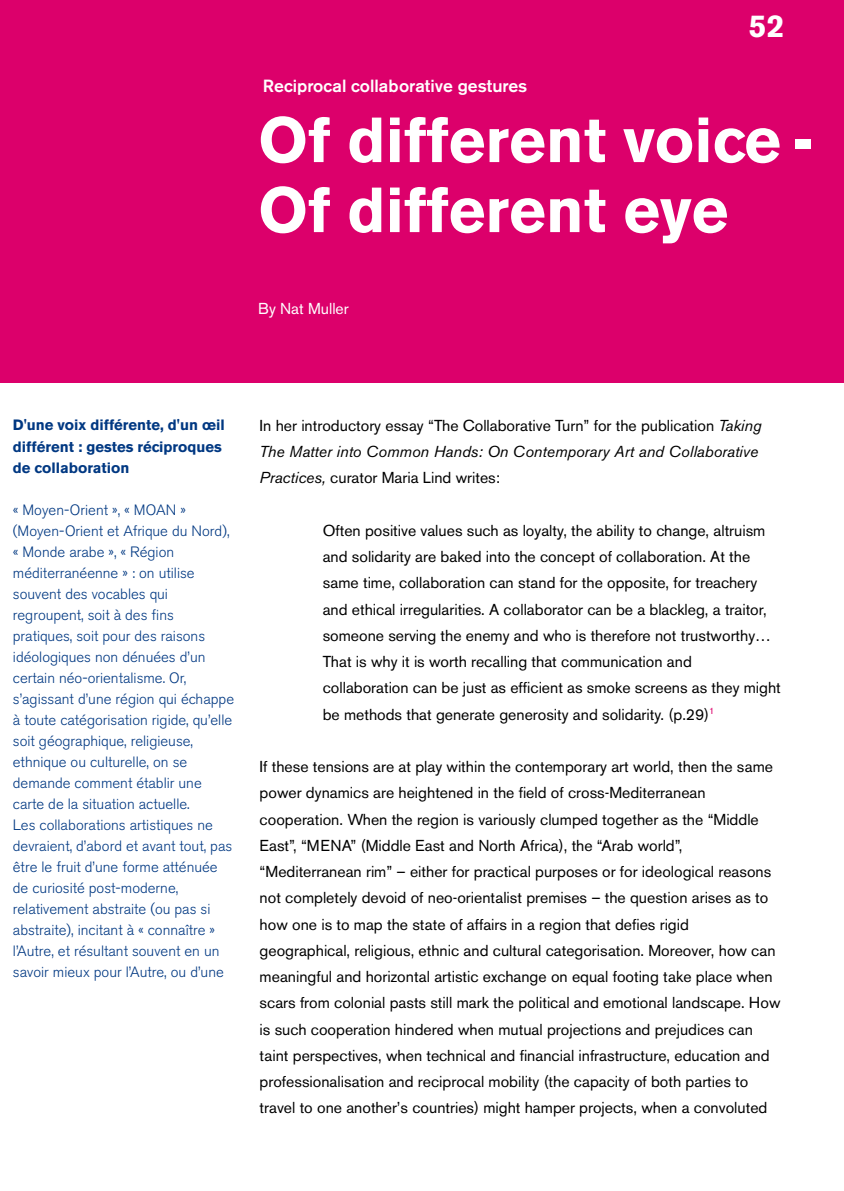
<style>
.page{position:relative;width:844px;height:1191px;background:#fff}
.page>*{position:absolute;margin:0;border:0;box-sizing:border-box;transform-origin:0 0}
.t1{font:700 63px/70px "Akzidenz Grotesk BE";color:#fff}
.t2{font:700 31.5px "Akzidenz Grotesk BE";color:#fff}
.t3{font:500 17.5px "Akzidenz Grotesk BE";color:#fff}
.t4{font:15.75px/26.2px "Akzidenz Grotesk BE";color:#000}
.t5{font:15.75px "Akzidenz Grotesk BE";color:#fff}
.t6{font:300 14.88px/21px "Akzidenz Grotesk BE";color:#003882}
.t7{font:700 14.88px/21px "Akzidenz Grotesk BE";color:#003882}
.s1{font-style:italic}
</style>
<div class="page">
<div style="left:0;top:0;width:843px;height:382px;background:#dc006b"></div>
<h2 class="t2" style="left:748px;top:8px;width:37px">52</h2>
<p class="t3" style="left:263px;top:75px;width:266px">Reciprocal collaborative gestures</p>
<h1 class="t1" style="left:258px;top:106px;width:557px">Of different voice -<br>Of different eye</h1>
<p class="t5" style="left:258px;top:299px;width:92px">By Nat Muller</p>
<p class="t7" style="left:13px;top:415px;width:213px">D'une voix différente, d'un œil différent : gestes réciproques de collaboration</p>
<p class="t6" style="left:13px;top:499px;width:223px">« Moyen-Orient », « MOAN » (Moyen-Orient et Afrique du Nord), « Monde arabe », « Région méditerranéenne » : on utilise souvent des vocables qui regroupent, soit à des fins pratiques, soit pour des raisons idéologiques non dénuées d’un certain néo-orientalisme. Or, s’agissant d’une région qui échappe à toute catégorisation rigide, qu’elle soit géographique, religieuse, ethnique ou culturelle, on se demande comment établir une carte de la situation actuelle.<br>Les collaborations artistiques ne devraient, d’abord et avant tout, pas être le fruit d’une forme atténuée de curiosité post-moderne, relativement abstraite (ou pas si abstraite), incitant à « connaître » l’Autre, et résultant souvent en un savoir mieux pour l’Autre, ou d’une</p>
<p class="t4" style="left:259px;top:412px;width:503px">In her introductory essay “The Collaborative Turn” for the publication <span class="s1">Taking<br>The Matter into Common Hands: On Contemporary Art and Collaborative<br>Practices,</span> curator Maria Lind writes:</p>
<p class="t4" style="left:322px;top:517px;width:459px">Often positive values such as loyalty, the ability to change, altruism and solidarity are baked into the concept of collaboration. At the same time, collaboration can stand for the opposite, for treachery and ethical irregularities. A collaborator can be a blackleg, a traitor, someone serving the enemy and who is therefore not trustworthy… That is why it is worth recalling that communication and collaboration can be just as efficient as smoke screens as they might be methods that generate generosity and solidarity. (p.29)<sup>1</sup></p>
<p class="t4" style="left:259px;top:753px;width:522px">If these tensions are at play within the contemporary art world, then the same power dynamics are heightened in the field of cross-Mediterranean cooperation. When the region is variously clumped together as the “Middle East”, “MENA” (Middle East and North Africa), the “Arab world”, “Mediterranean rim” – either for practical purposes or for ideological reasons not completely devoid of neo-orientalist premises – the question arises as to how one is to map the state of affairs in a region that defies rigid geographical, religious, ethnic and cultural categorisation. Moreover, how can meaningful and horizontal artistic exchange on equal footing take place when scars from colonial pasts still mark the political and emotional landscape. How is such cooperation hindered when mutual projections and prejudices can taint perspectives, when technical and financial infrastructure, education and professionalisation and reciprocal mobility (the capacity of both parties to travel to one another’s countries) might hamper projects, when a convoluted</p>
</div>
